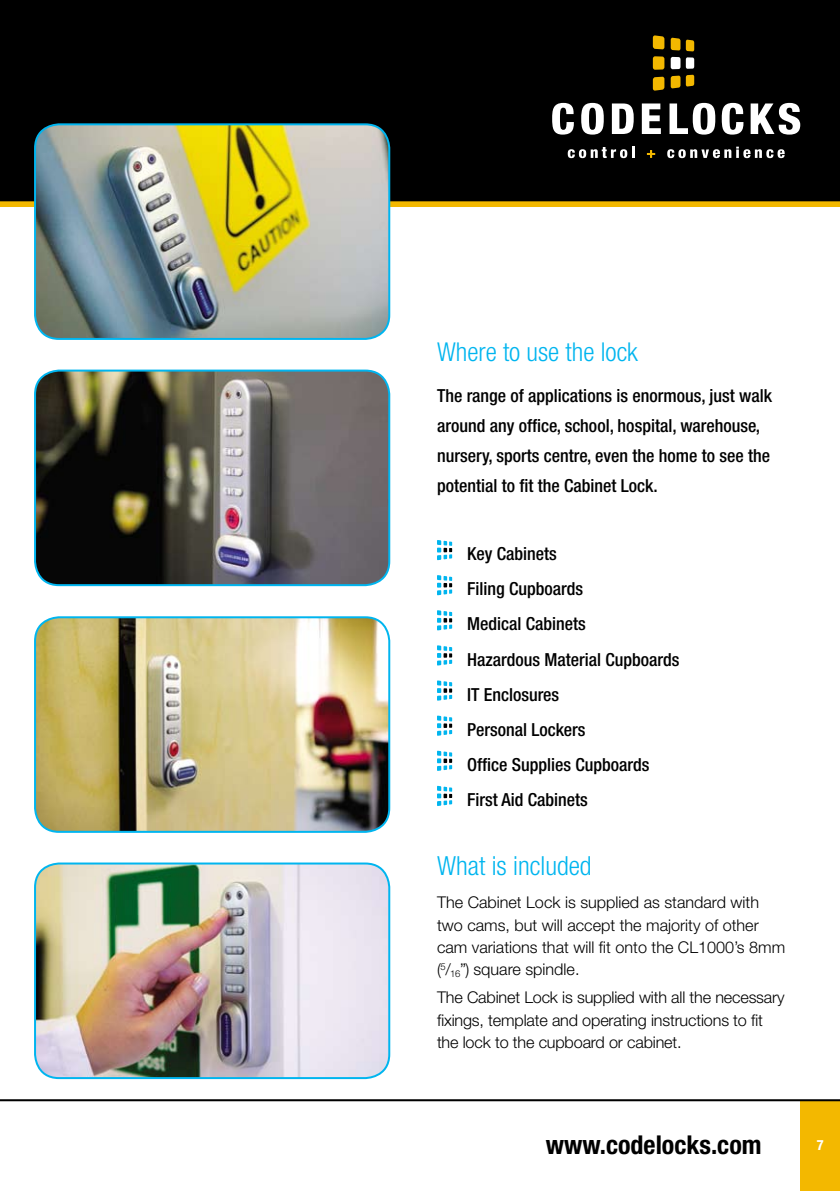
<style>
.page{position:relative;width:840px;height:1191px;background:#fff}
.page>*{position:absolute;margin:0;border:0;box-sizing:border-box;transform-origin:0 0}
.t1{font:300 condensed 26.4px "Helvetica Neue";color:#00b5ef}
.t2{font:700 condensed 26px "Helvetica Neue";color:#000}
.t3{font:300 condensed 26px "Helvetica Neue";color:#00b5ef}
.t4{font:500 condensed 18px/35.2px "Helvetica Neue";color:#000}
.t5{font:300 16.2px/22.2px "Helvetica Neue";color:#000}
</style>
<div class="page">
<div style="left:0;top:0;width:839px;height:204px;background:#000"></div>
<div style="left:0;top:201px;width:839px;height:6px;background:#f3b800"></div>
<div style="left:799px;top:1100px;width:40px;height:91px;background:#f3b800"></div>
<svg style="left:437px;top:540px;width:15px;height:20px"></svg>
<svg style="left:437px;top:575px;width:15px;height:20px"></svg>
<svg style="left:437px;top:610px;width:15px;height:20px"></svg>
<svg style="left:437px;top:645px;width:15px;height:20px"></svg>
<svg style="left:437px;top:680px;width:15px;height:20px"></svg>
<svg style="left:437px;top:715px;width:15px;height:21px"></svg>
<svg style="left:437px;top:750px;width:15px;height:21px"></svg>
<svg style="left:437px;top:786px;width:15px;height:20px"></svg>
<hr style="left:0;top:1099px;width:839px;height:2px;background:#000">
<svg style="left:685px;top:57px;width:8px;height:12px"></svg>
<div style="left:670px;top:57px;width:10px;height:12px;background:#fff;border-radius:2px"></div>
<svg style="left:670px;top:75px;width:23px;height:13px"></svg>
<svg style="left:652px;top:77px;width:12px;height:14px"></svg>
<div style="left:652px;top:56px;width:12px;height:14px;background:#f3b800;border-radius:2px"></div>
<svg style="left:670px;top:38px;width:23px;height:13px"></svg>
<svg style="left:652px;top:35px;width:12px;height:14px"></svg>
<svg style="left:552px;top:103px;width:21px;height:32px"></svg>
<svg style="left:581px;top:103px;width:22px;height:32px"></svg>
<svg style="left:611px;top:103px;width:22px;height:31px"></svg>
<svg style="left:641px;top:103px;width:19px;height:31px"></svg>
<svg style="left:669px;top:103px;width:46px;height:32px"></svg>
<svg style="left:721px;top:103px;width:22px;height:32px"></svg>
<svg style="left:750px;top:103px;width:49px;height:32px"></svg>
<svg style="left:646px;top:150px;width:8px;height:8px"></svg>
<svg style="left:567px;top:147px;width:67px;height:11px"></svg>
<svg style="left:667px;top:147px;width:117px;height:11px"></svg>
<img style="left:35px;top:124px;width:354px;height:215px;border-radius:24px">
<div style="left:34px;top:123px;width:356px;height:217px;border:2px solid #00b5ef;border-radius:24px"></div>
<img style="left:35px;top:370px;width:354px;height:215px;border-radius:24px">
<div style="left:34px;top:369px;width:356px;height:217px;border:2px solid #00b5ef;border-radius:24px"></div>
<img style="left:35px;top:617px;width:354px;height:215px;border-radius:24px">
<div style="left:34px;top:616px;width:356px;height:217px;border:2px solid #00b5ef;border-radius:24px"></div>
<img style="left:35px;top:863px;width:354px;height:215px;border-radius:24px">
<div style="left:34px;top:862px;width:356px;height:217px;border:2px solid #00b5ef;border-radius:24px"></div>
<h2 class="t3" style="left:437px;top:337px;width:202px">Where to use the lock</h2>
<p class="t4" style="left:437px;top:381px;width:336px;line-height:30px">The range of applications is enormous, just walk around any office, school, hospital, warehouse, nursery, sports centre, even the home to see the potential to fit the Cabinet Lock.</p>
<p class="t4" style="left:467px;top:536px;width:214px">Key Cabinets<br>Filing Cupboards<br>Medical Cabinets<br>Hazardous Material Cupboards<br>IT Enclosures<br>Personal Lockers<br>Office Supplies Cupboards<br>First Aid Cabinets</p>
<h1 class="t1" style="left:437px;top:850px;width:156px">What is included</h1>
<p class="t5" style="left:437px;top:891px;width:349px">The Cabinet Lock is supplied as standard with two cams, but will accept the majority of other cam variations that will fit onto the CL1000’s 8mm (<sup>5</sup>/<sub>16</sub>”) square spindle.</p>
<p class="t5" style="left:437px;top:986px;width:349px">The Cabinet Lock is supplied with all the necessary fixings, template and operating instructions to fit the lock to the cupboard or cabinet.</p>
<h2 class="t2" style="left:545px;top:1129px;width:217px">www.codelocks.com</h2>
</div>
